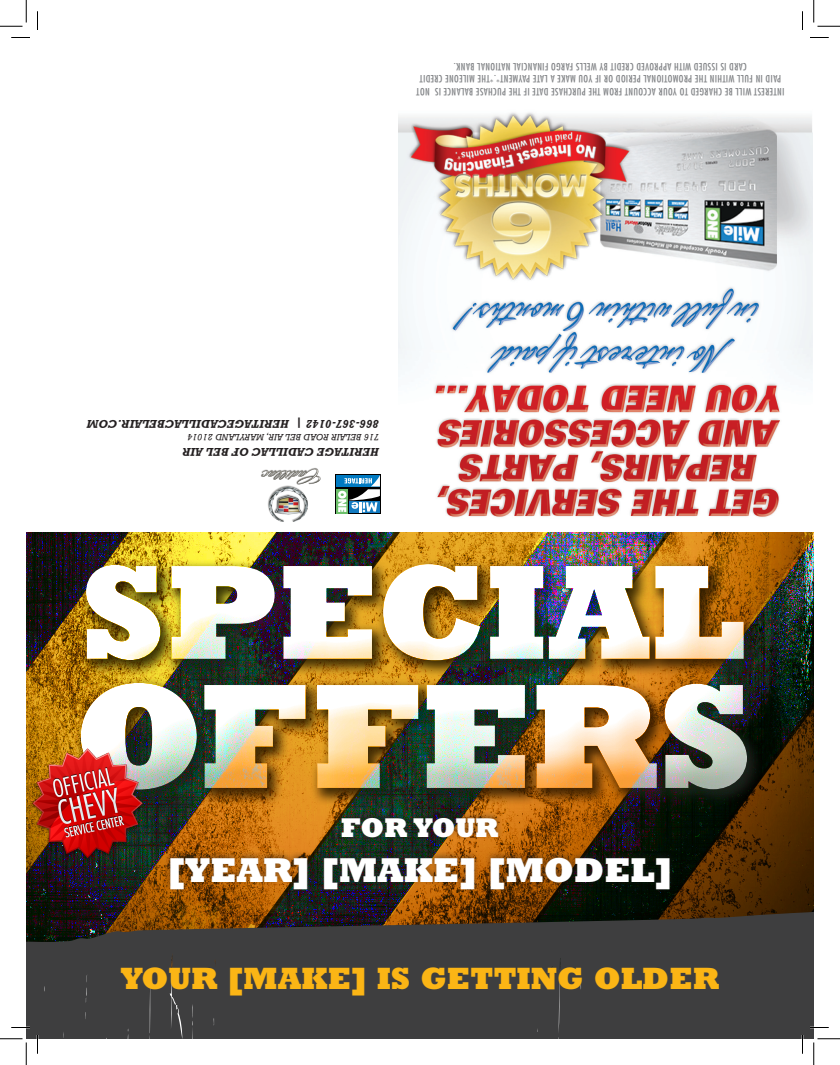
<style>
.page{position:relative;width:840px;height:1065px;background:#fff}
.page>*{position:absolute;margin:0;border:0;box-sizing:border-box;transform-origin:0 0}
.t1{font:800 151.62px "Rockwell Std";letter-spacing:-.005em;color:#fff}
.t2{font:800 136.75px "Rockwell Std";letter-spacing:-.005em;color:#fff}
.t3{font:800 35px "Rockwell Std";letter-spacing:-.005em;color:#fff}
.t4{font:800 31.25px "Rockwell Std";letter-spacing:-.005em;color:#fbb515}
.t5{font:800 27.5px "Rockwell Std";letter-spacing:-.005em;color:#fff}
.t6{font:italic 700 11.5px "Rockwell Std";letter-spacing:.02em;color:#231f20}
.t7{font:condensed 9.88px/12.8px "Futura Std";letter-spacing:.04em;color:#808285;text-align:center}
.t8{font:italic 9.25px "Rockwell Std";letter-spacing:.02em;color:#231f20}
</style>
<div class="page">
<img style="left:398px;top:112px;width:414px;height:405px">
<div style="left:26px;top:932px;width:788px;height:107px;background:#3e3e3f"></div>
<div style="left:26px;top:527px;width:788px;height:405px;background:#fff;opacity:.75"></div>
<div style="left:26px;top:527px;width:788px;height:351px;background:#0079c2;opacity:.5"></div>
<div style="left:164px;top:810px;width:512px;height:84px;background:#231f20;opacity:.5"></div>
<img style="left:26px;top:724px;width:125px;height:157px">
<div style="left:336px;top:474px;width:45px;height:13px;background:#000"></div>
<div style="left:336px;top:475px;width:44px;height:11px;background:#007ac2"></div>
<div style="left:336px;top:488px;width:45px;height:26px;background:#000"></div>
<svg style="left:349px;top:512px;width:31px;height:1px"></svg>
<div style="left:336px;top:489px;width:12px;height:24px;background:#6dc06b"></div>
<svg style="left:338px;top:475px;width:42px;height:37px"></svg>
<img style="left:261px;top:468px;width:60px;height:54px">
<svg style="left:11px;top:37px;width:19px;height:1px"></svg>
<svg style="left:810px;top:37px;width:19px;height:1px"></svg>
<svg style="left:11px;top:1027px;width:19px;height:1px"></svg>
<svg style="left:810px;top:1027px;width:19px;height:1px"></svg>
<svg style="left:37px;top:11px;width:1px;height:19px"></svg>
<svg style="left:37px;top:1035px;width:1px;height:19px"></svg>
<svg style="left:802px;top:11px;width:1px;height:19px"></svg>
<svg style="left:802px;top:1035px;width:1px;height:19px"></svg>
<svg style="left:0;top:0;width:27px;height:27px"></svg>
<svg style="left:0;top:1039px;width:27px;height:26px"></svg>
<svg style="left:814px;top:0;width:26px;height:27px"></svg>
<svg style="left:814px;top:1039px;width:26px;height:26px"></svg>
<p class="t7" style="left:784px;top:98px;width:369px;rotate:-180deg">INTEREST WILL BE CHARGED TO YOUR ACCOUNT FROM THE PURCHASE DATE IF THE PUCHASE BALANCE IS NOT<br>PAID IN FULL WITHIN THE PROMOTIONAL PERIOD OR IF YOU MAKE A LATE PAYMENT*.*THE MILEONE CREDIT<br>CARD IS ISSUED WITH APPROVED CREDIT BY WELLS FARGO FINANCIAL NATIONAL BANK.</p>
<p class="t6" style="left:380px;top:431px;width:294px;rotate:-180deg">866-367-0142 | HERITAGECADILLACBELAIR.COM</p>
<p class="t8" style="left:380px;top:442px;width:193px;rotate:-180deg">716 BELAIR ROAD BEL AIR, MARYLAND 21014</p>
<p class="t6" style="left:380px;top:458px;width:198px;rotate:-180deg">HERITAGE CADILLAC OF BEL AIR</p>
<h2 class="t2" style="left:81px;top:527px;width:667px">SPECIAL</h2>
<h1 class="t1" style="left:73px;top:642px;width:681px">OFFERS</h1>
<p class="t5" style="left:341px;top:811px;width:159px">FOR YOUR</p>
<p class="t3" style="left:168px;top:848px;width:506px">[YEAR] [MAKE] [MODEL]</p>
<p class="t4" style="left:121px;top:958px;width:600px">YOUR [MAKE] IS GETTING OLDER</p>
</div>
